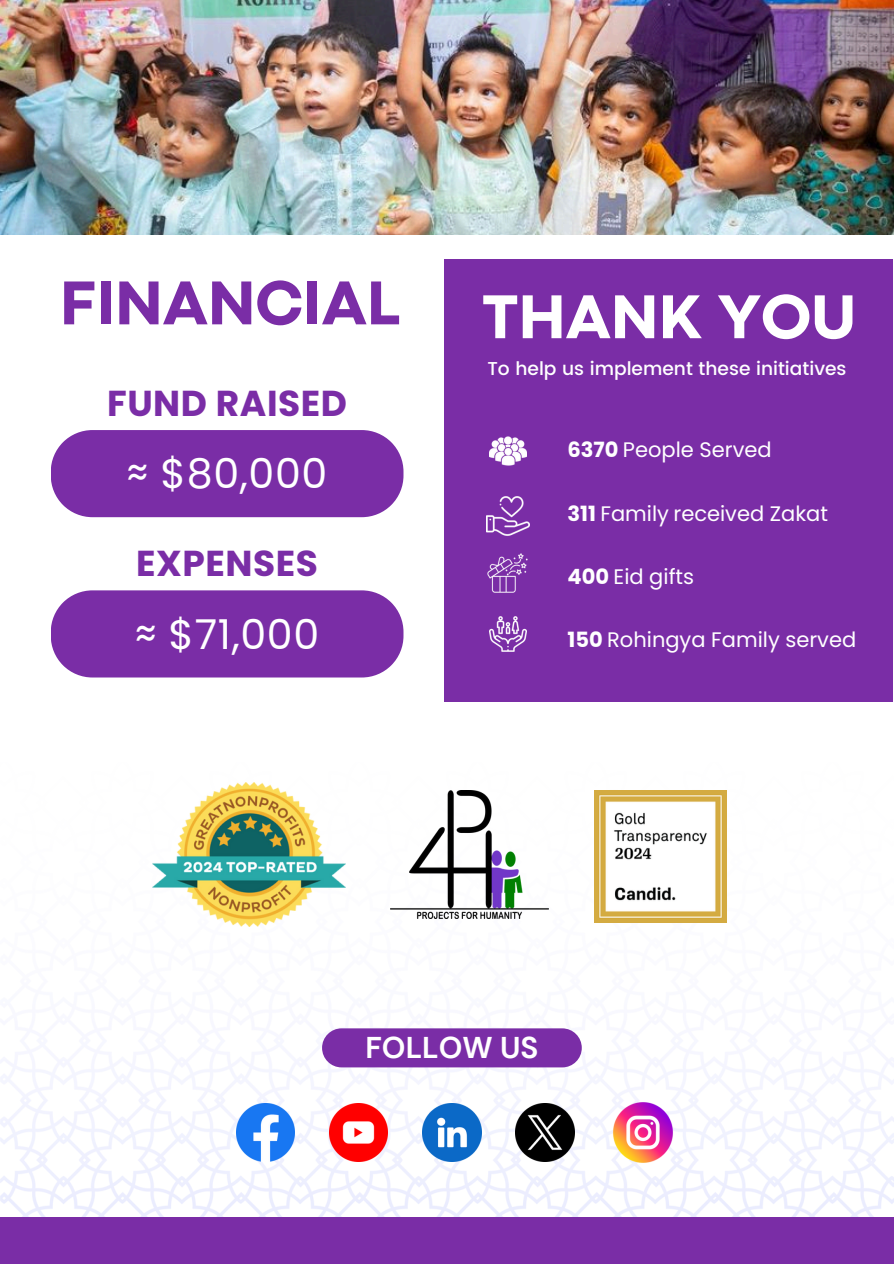
<style>
.page{position:relative;width:894px;height:1264px;background:#fff}
.page>*{position:absolute;margin:0;border:0;box-sizing:border-box;transform-origin:0 0}
.t1{font:800 64.5px "Codec Pro";color:#7a2da6}
.t2{font:800 64.5px "Codec Pro";color:#fff}
.t3{font:41.1px "Poppins";letter-spacing:.015em;color:#fff}
.t4{font:700 36px "Poppins";letter-spacing:.015em;color:#7a2da6}
.t5{font:700 30px "DM Sans";color:#fff}
.t6{font:21px "Poppins";color:#fff}
.t7{font:500 18.6px "Poppins";color:#fff}
.s1{font-weight:700}
</style>
<div class="page">
<div style="left:444px;top:259px;width:448px;height:443px;background:#7a2da6"></div>
<img style="left:0;top:790px;width:893px;height:427px">
<img style="left:390px;top:790px;width:158px;height:128px">
<img style="left:236px;top:1103px;width:58px;height:58px">
<img style="left:329px;top:1103px;width:59px;height:58px">
<img style="left:422px;top:1103px;width:59px;height:58px">
<img style="left:515px;top:1103px;width:59px;height:58px">
<img style="left:609px;top:1098px;width:67px;height:68px">
<div style="left:322px;top:1028px;width:259px;height:39px;background:#7a2da6;border-radius:20px"></div>
<div style="left:0;top:1217px;width:893px;height:46px;background:#7a2da6"></div>
<div style="left:51px;top:430px;width:352px;height:87px;background:#7a2da6"></div>
<div style="left:51px;top:590px;width:352px;height:87px;background:#7a2da6"></div>
<img style="left:152px;top:782px;width:193px;height:144px">
<img style="left:594px;top:790px;width:131px;height:132px">
<img style="left:486px;top:496px;width:43px;height:40px">
<img style="left:0;top:0;width:893px;height:234px">
<img style="left:487px;top:553px;width:40px;height:40px">
<img style="left:489px;top:616px;width:37px;height:36px">
<img style="left:489px;top:436px;width:37px;height:30px">
<h3 class="t1" style="left:60px;top:280px;width:342px">FINANCIAL</h3>
<h2 class="t4" style="left:107px;top:378px;width:241px">FUND RAISED</h2>
<p class="t3" style="left:127px;top:444px;width:202px">≈ $80,000</p>
<h1 class="t4" style="left:136px;top:537px;width:183px">EXPENSES</h1>
<p class="t3" style="left:135px;top:605px;width:186px">≈ $71,000</p>
<h3 class="t2" style="left:482px;top:294px;width:375px">THANK YOU</h3>
<h2 class="t7" style="left:487px;top:358px;width:360px">To help us implement these initiatives</h2>
<p class="t6" style="left:567px;top:435px;width:206px"><span class="s1">6370</span> People Served</p>
<p class="t6" style="left:567px;top:499px;width:262px"><span class="s1">311</span> Family received Zakat</p>
<h5 class="t6" style="left:567px;top:561px;width:128px"><span class="s1">400</span> Eid gifts</h5>
<h5 class="t6" style="left:567px;top:624px;width:290px"><span class="s1">150</span> Rohingya Family served</h5>
<h5 class="t5" style="left:365px;top:1028px;width:174px">FOLLOW US</h5>
</div>
